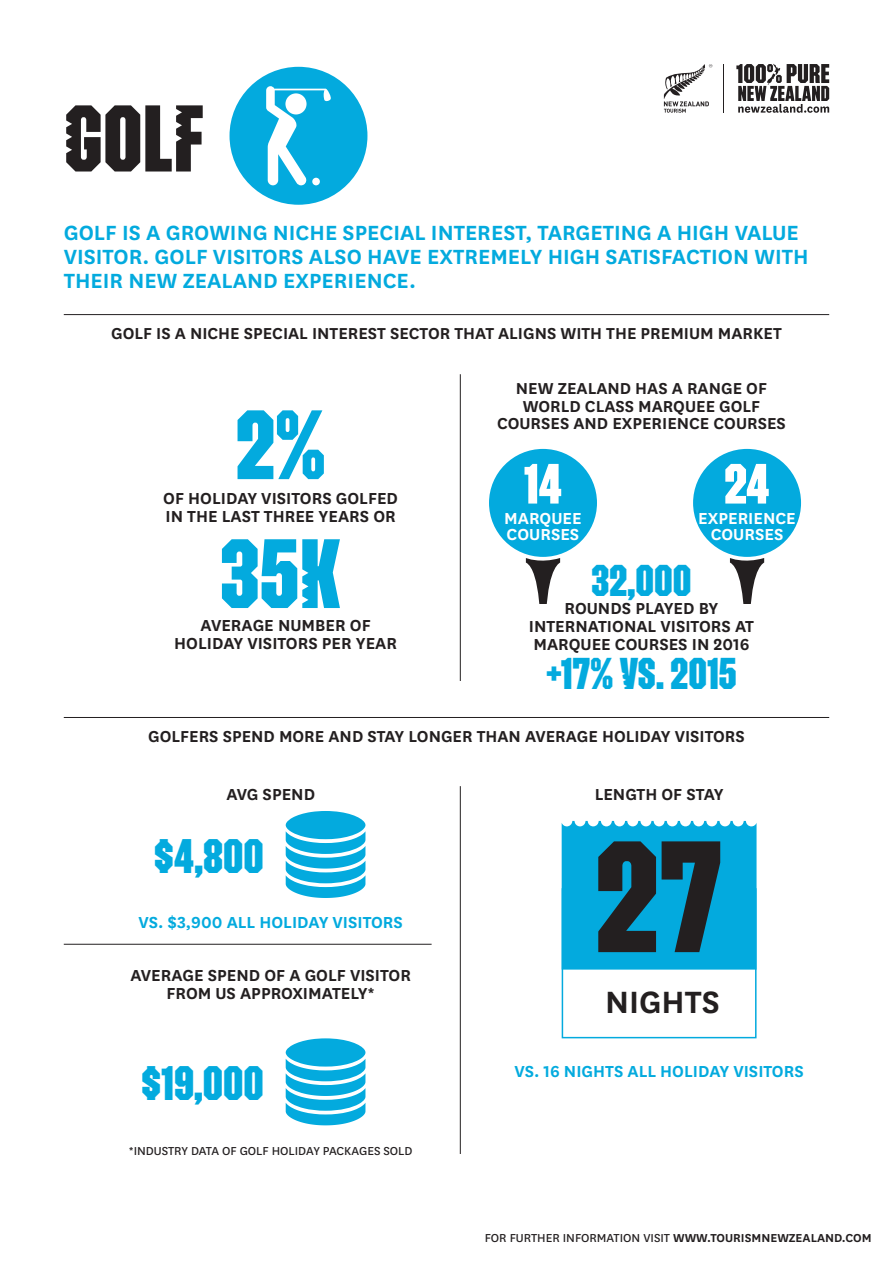
<style>
.page{position:relative;width:893px;height:1263px;background:#fff}
.page>*{position:absolute;margin:0;border:0;box-sizing:border-box;transform-origin:0 0}
.t1{font:149.7px "Pakati";color:#231f20}
.t2{font:92.85px/128.9px "Pakati";color:#03aade}
.t3{font:89.4px "Pakati";color:#231f20}
.t4{font:53.55px "Pakati";color:#fff}
.t5{font:45.9px "Pakati";color:#03aade}
.t6{font:42.15px "Pakati";color:#03aade}
.t7{font:600 36px "National";color:#231f20}
.t8{font:600 24px/24px "National";color:#03aade}
.t9{font:600 18.6px/18px "National";color:#231f20;text-align:center}
.t10{font:600 18.6px "National";color:#03aade}
.t11{font:600 18.6px/16.4px "National";color:#fff}
.t12{font:13.5px "National";color:#231f20}
.s1{font-weight:600}
</style>
<div class="page">
<svg style="left:664px;top:64px;width:48px;height:49px"></svg>
<hr style="left:723px;top:64px;width:1px;height:49px;background:#231f20">
<svg style="left:736px;top:64px;width:93px;height:49px"></svg>
<hr style="left:64px;top:314px;width:765px;height:1px;background:#231f20">
<hr style="left:64px;top:717px;width:765px;height:1px;background:#231f20">
<hr style="left:64px;top:944px;width:368px;height:1px;background:#231f20">
<div style="left:562px;top:821px;width:194px;height:148px;background:#03aade"></div>
<div style="left:562px;top:888px;width:194px;height:150px;border:2px solid #03aade"></div>
<svg style="left:286px;top:811px;width:79px;height:87px"></svg>
<svg style="left:286px;top:1038px;width:79px;height:87px"></svg>
<hr style="left:460px;top:374px;width:1px;height:307px;background:#231f20">
<hr style="left:460px;top:786px;width:1px;height:368px;background:#231f20">
<div style="left:228px;top:65px;width:141px;height:141px;background:#03aade;border-radius:50%"></div>
<div style="left:226px;top:64px;width:144px;height:144px;border:3px solid #fff;border-radius:50%"></div>
<svg style="left:266px;top:86px;width:65px;height:99px"></svg>
<div style="left:489px;top:449px;width:108px;height:108px;background:#03aade;border-radius:50%"></div>
<div style="left:693px;top:449px;width:108px;height:108px;background:#03aade;border-radius:50%"></div>
<svg style="left:526px;top:558px;width:34px;height:46px"></svg>
<svg style="left:730px;top:558px;width:34px;height:46px"></svg>
<h3 class="t3" style="left:64px;top:105px;width:142px">GOLF</h3>
<p class="t8" style="left:64px;top:219px;width:746px">GOLF IS A GROWING NICHE SPECIAL INTEREST, TARGETING A HIGH VALUE<br>VISITOR. GOLF VISITORS ALSO HAVE EXTREMELY HIGH SATISFACTION WITH<br>THEIR NEW ZEALAND EXPERIENCE.</p>
<p class="t9" style="left:111px;top:323px;width:672px">GOLF IS A NICHE SPECIAL INTEREST SECTOR THAT ALIGNS WITH THE PREMIUM MARKET</p>
<h2 class="t2" style="left:220px;top:387px;width:122px">2%<br>35K</h2>
<p class="t9" style="left:163px;top:488px;width:236px;text-align:left">OF HOLIDAY VISITORS GOLFED<br>IN THE LAST THREE YEARS OR</p>
<p class="t9" style="left:174px;top:615px;width:224px">AVERAGE NUMBER OF<br>HOLIDAY VISITORS PER YEAR</p>
<p class="t9" style="left:497px;top:378px;width:290px">NEW ZEALAND HAS A RANGE OF<br>WORLD CLASS MARQUEE GOLF<br>COURSES AND EXPERIENCE COURSES</p>
<h3 class="t4" style="left:524px;top:464px;width:40px">14</h3>
<h3 class="t4" style="left:724px;top:464px;width:47px">24</h3>
<p class="t11" style="left:504px;top:508px;width:79px">MARQUEE<br>COURSES</p>
<p class="t11" style="left:698px;top:508px;width:99px;text-align:center">EXPERIENCE<br>COURSES</p>
<h3 class="t6" style="left:591px;top:565px;width:102px">32,000</h3>
<p class="t9" style="left:529px;top:598px;width:227px">ROUNDS PLAYED BY<br>INTERNATIONAL VISITORS AT<br>MARQUEE COURSES IN 2016</p>
<h3 class="t6" style="left:546px;top:657px;width:192px">+17% VS. 2015</h3>
<p class="t9" style="left:148px;top:726px;width:598px">GOLFERS SPEND MORE AND STAY LONGER THAN AVERAGE HOLIDAY VISITORS</p>
<p class="t9" style="left:226px;top:784px;width:90px">AVG SPEND</p>
<h3 class="t5" style="left:154px;top:839px;width:111px">$4,800</h3>
<p class="t10" style="left:138px;top:909px;width:266px">VS. $3,900 ALL HOLIDAY VISITORS</p>
<p class="t9" style="left:130px;top:965px;width:282px">AVERAGE SPEND OF A GOLF VISITOR<br>FROM US APPROXIMATELY*</p>
<h3 class="t5" style="left:142px;top:1066px;width:124px">$19,000</h3>
<p class="t12" style="left:129px;top:1142px;width:285px">*INDUSTRY DATA OF GOLF HOLIDAY PACKAGES SOLD</p>
<p class="t9" style="left:595px;top:784px;width:130px">LENGTH OF STAY</p>
<h1 class="t1" style="left:595px;top:841px;width:129px">27</h1>
<h3 class="t7" style="left:605px;top:977px;width:116px">NIGHTS</h3>
<p class="t10" style="left:514px;top:1059px;width:291px">VS. 16 NIGHTS ALL HOLIDAY VISITORS</p>
<p class="t12" style="left:485px;top:1228px;width:388px">FOR FURTHER INFORMATION VISIT <span class="s1">WWW.TOURISMNEWZEALAND.COM</span></p>
</div>
